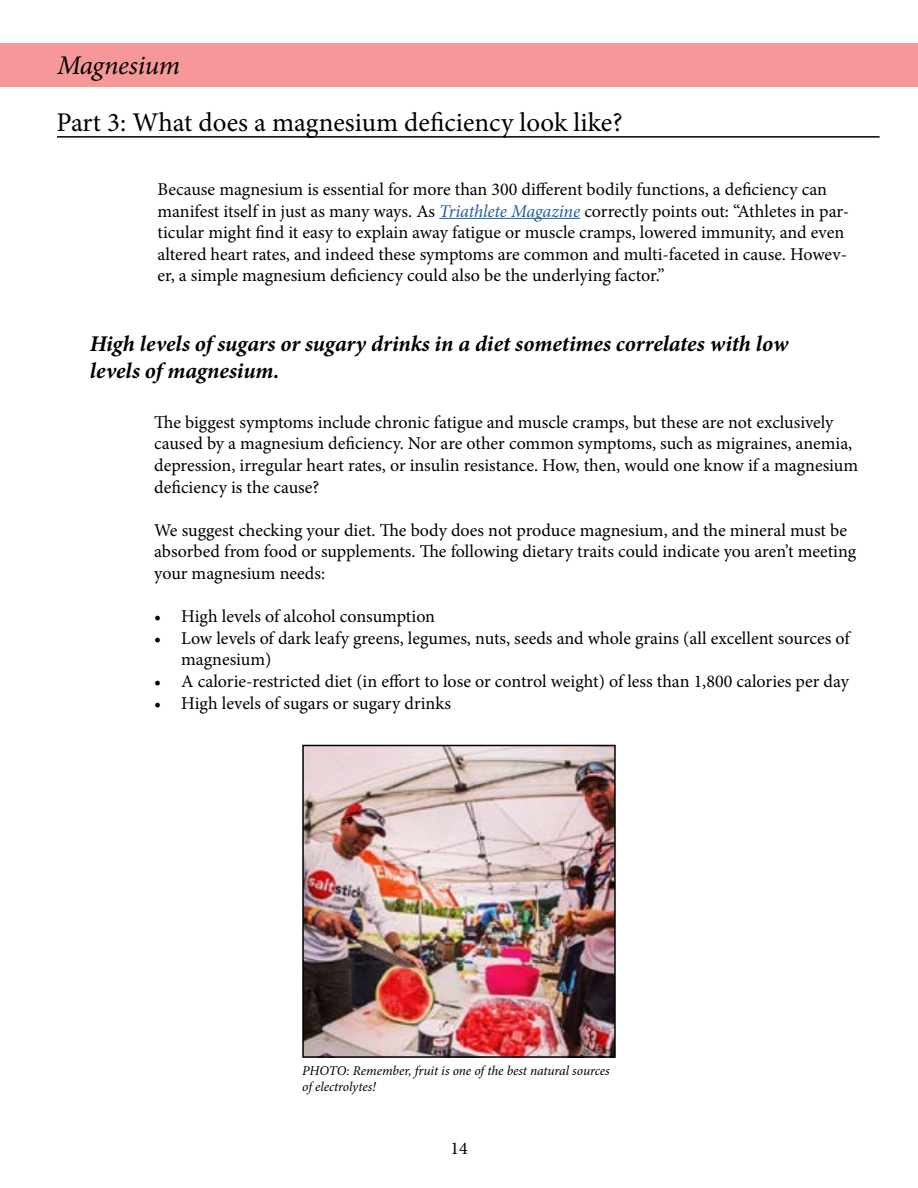
<style>
.page{position:relative;width:918px;height:1188px;background:#fff}
.page>*{position:absolute;margin:0;border:0;box-sizing:border-box;transform-origin:0 0}
.t1{font:27px "Minion Pro";color:#000}
.t2{font:italic 27px "Minion Pro";letter-spacing:-.01em;color:#000}
.t3{font:italic 700 22.5px/27px "Minion Pro";letter-spacing:-.005em;color:#000}
.t4{font:18px/21.6px "Minion Pro";color:#000}
.t5{font:italic 13.5px/16.2px "Minion Pro";letter-spacing:-.01em;color:#000}
.s1{font-style:italic;color:#215e9e}
</style>
<div class="page">
<div style="left:0;top:43px;width:918px;height:43px;background:#f69899"></div>
<hr style="left:439px;top:218px;width:141px;height:1px;background:#215e9e">
<img style="left:305px;top:748px;width:308px;height:307px">
<div style="left:302px;top:745px;width:314px;height:313px;border:2px solid #000"></div>
<hr style="left:57px;top:136px;width:823px;height:2px;background:#000">
<h1 class="t2" style="left:57px;top:47px;width:125px">Magnesium</h1>
<h1 class="t1" style="left:56px;top:105px;width:568px">Part 3: What does a magnesium deficiency look like?</h1>
<p class="t4" style="left:157px;top:179px;width:693px">Because magnesium is essential for more than 300 different bodily functions, a deficiency can manifest itself in just as many ways. As <span class="s1">Triathlete Magazine</span> correctly points out: “Athletes in par&shy;ticular might find it easy to explain away fatigue or muscle cramps, lowered immunity, and even altered heart rates, and indeed these symptoms are common and multi-faceted in cause. Howev&shy;er, a simple magnesium deficiency could also be the underlying factor.”</p>
<p class="t3" style="left:90px;top:330px;width:700px">High levels of sugars or sugary drinks in a diet sometimes correlates with low levels of magnesium.</p>
<p class="t4" style="left:154px;top:411px;width:705px">The biggest symptoms include chronic fatigue and muscle cramps, but these are not exclusively caused by a magnesium deficiency. Nor are other common symptoms, such as migraines, anemia, depression, irregular heart rates, or insulin resistance. How, then, would one know if a magnesium deficiency is the cause?</p>
<p class="t4" style="left:154px;top:519px;width:704px">We suggest checking your diet. The body does not produce magnesium, and the mineral must be absorbed from food or supplements. The following dietary traits could indicate you aren’t meeting your magnesium needs:</p>
<p class="t4" style="left:154px;top:606px;width:282px">• High levels of alcohol consumption</p>
<p class="t4" style="left:181px;top:627px;width:670px;text-indent:-27px">• Low levels of dark leafy greens, legumes, nuts, seeds and whole grains (all excellent sources of magnesium)</p>
<p class="t4" style="left:154px;top:671px;width:696px">• A calorie-restricted diet (in effort to lose or control weight) of less than 1,800 calories per day</p>
<p class="t4" style="left:154px;top:692px;width:298px">• High levels of sugars or sugary drinks</p>
<p class="t5" style="left:302px;top:1063px;width:309px">PHOTO: Remember, fruit is one of the best natural sources of electrolytes!</p>
<p class="t4" style="left:450px;top:1138px;width:19px">14</p>
</div>
